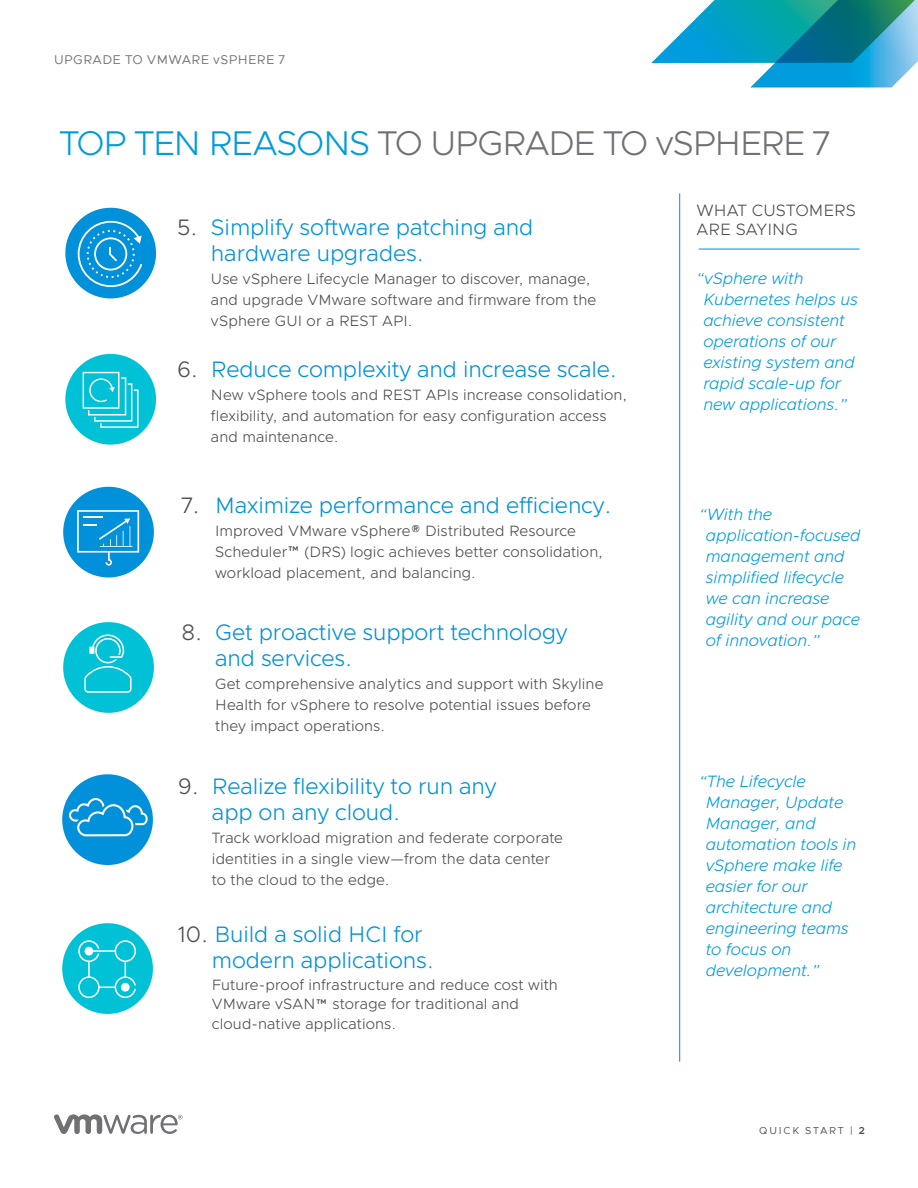
<style>
.page{position:relative;width:918px;height:1188px;background:#fff}
.page>*{position:absolute;margin:0;border:0;box-sizing:border-box;transform-origin:0 0}
._1a__MAIN_TITLE{font:300 34.5px "Metropolis";letter-spacing:-.04em;color:#717074}
._3a__BODY_TEXT{font:300 22.5px/25.5px "Metropolis";letter-spacing:-.005em;color:#0091da}
._3a__BODY_TEXT-2{font:italic 300 16.5px/21px "Metropolis";letter-spacing:-.005em;color:#009cdc}
._2a__INTRO_BODY{font:300 16.5px/19.5px "Metropolis";letter-spacing:.005em;color:#4d4d4f}
._2a__INTRO_BODY-2{font:300 15px/21px "Metropolis";letter-spacing:.005em;color:#4d4d4f}
.t1{font:12.75px "Metropolis";letter-spacing:.03em;color:#717074}
.t2{font:10.2px "Metropolis";letter-spacing:.17em;color:#4d4d4f}
.s1{color:#009cdc}
.s2{color:#4d4d4f}
.s3{font-weight:600}
</style>
<div class="page">
<svg style="left:54px;top:1114px;width:129px;height:20px"></svg>
<svg style="left:651px;top:0;width:267px;height:87px"></svg>
<div style="left:63px;top:487px;width:91px;height:90px;background:#0091da;border-radius:50%"></div>
<svg style="left:77px;top:510px;width:62px;height:56px"></svg>
<div style="left:63px;top:622px;width:91px;height:91px;background:#00c1d5;border-radius:50%"></div>
<svg style="left:84px;top:634px;width:48px;height:59px"></svg>
<div style="left:62px;top:774px;width:91px;height:91px;background:#0091da;border-radius:50%"></div>
<svg style="left:69px;top:798px;width:79px;height:38px"></svg>
<div style="left:62px;top:923px;width:91px;height:91px;background:#00c1d5;border-radius:50%"></div>
<svg style="left:78px;top:940px;width:58px;height:58px"></svg>
<div style="left:65px;top:208px;width:91px;height:90px;background:#0091da;border-radius:50%"></div>
<svg style="left:78px;top:221px;width:64px;height:66px"></svg>
<div style="left:65px;top:354px;width:91px;height:91px;background:#00c1d5;border-radius:50%"></div>
<svg style="left:83px;top:372px;width:56px;height:56px"></svg>
<hr style="left:699px;top:249px;width:161px;height:1px;background:#0091da">
<hr style="left:679px;top:193px;width:1px;height:869px;background:#0091da">
<p class="t1" style="left:54px;top:52px;width:233px">UPGRADE TO VMWARE vSPHERE 7</p>
<p class="_1a__MAIN_TITLE" style="left:59px;top:122px;width:772px"><span class="s1">TOP TEN REASONS</span> TO UPGRADE TO vSPHERE 7</p>
<p class="_3a__BODY_TEXT" style="left:211px;top:215px;width:324px;text-indent:-34px"><span class="s2">5.</span> Simplify software patching and hardware upgrades.</p>
<p class="_2a__INTRO_BODY-2" style="left:211px;top:268px;width:387px">Use vSphere Lifecycle Manager to discover, manage, and upgrade VMware software and firmware from the vSphere GUI or a REST API.</p>
<p class="_3a__BODY_TEXT" style="left:177px;top:357px;width:441px"><span class="s2">6.</span> Reduce complexity and increase scale.</p>
<p class="_2a__INTRO_BODY-2" style="left:211px;top:385px;width:418px">New vSphere tools and REST APIs increase consolidation, flexibility, and automation for easy configuration access and maintenance.</p>
<p class="_3a__BODY_TEXT" style="left:181px;top:492px;width:432px"><span class="s2">7.</span> Maximize performance and efficiency.</p>
<p class="_2a__INTRO_BODY-2" style="left:215px;top:520px;width:389px">Improved VMware vSphere® Distributed Resource<br>Scheduler™ (DRS) logic achieves better consolidation, workload placement, and balancing.</p>
<p class="_3a__BODY_TEXT" style="left:215px;top:620px;width:354px;text-indent:-34px"><span class="s2">8.</span> Get proactive support technology and services.</p>
<p class="_2a__INTRO_BODY-2" style="left:215px;top:673px;width:390px">Get comprehensive analytics and support with Skyline<br>Health for vSphere to resolve potential issues before they impact operations.</p>
<p class="_3a__BODY_TEXT" style="left:212px;top:774px;width:286px;text-indent:-34px"><span class="s2">9.</span> Realize flexibility to run any app on any cloud.</p>
<p class="_2a__INTRO_BODY-2" style="left:212px;top:827px;width:353px">Track workload migration and federate corporate identities in a single view—from the data center to the cloud to the edge.</p>
<p class="_3a__BODY_TEXT" style="left:212px;top:922px;width:223px;text-indent:-34px"><span class="s2">10.</span> Build a solid HCI for modern applications.</p>
<p class="_2a__INTRO_BODY-2" style="left:212px;top:975px;width:347px;line-height:19.5px">Future-proof infrastructure and reduce cost with<br>VMware vSAN™ storage for traditional and cloud-native applications.</p>
<p class="_2a__INTRO_BODY" style="left:697px;top:200px;width:161px">WHAT CUSTOMERS<br>ARE SAYING</p>
<p class="_3a__BODY_TEXT-2" style="left:703px;top:268px;width:156px;text-indent:-7px">“vSphere with<br>Kubernetes helps us achieve consistent operations of our existing system and rapid scale-up for new applications.”</p>
<p class="_3a__BODY_TEXT-2" style="left:706px;top:503px;width:156px;text-indent:-7px">“With the application-focused management and simplified lifecycle we can increase agility and our pace of innovation.”</p>
<p class="_3a__BODY_TEXT-2" style="left:706px;top:770px;width:152px;text-indent:-7px">“The Lifecycle<br>Manager, Update<br>Manager, and automation tools in vSphere make life easier for our architecture and engineering teams to focus on development.”</p>
<p class="t2" style="left:759px;top:1124px;width:107px">QUICK START | <span class="s3">2</span></p>
</div>
